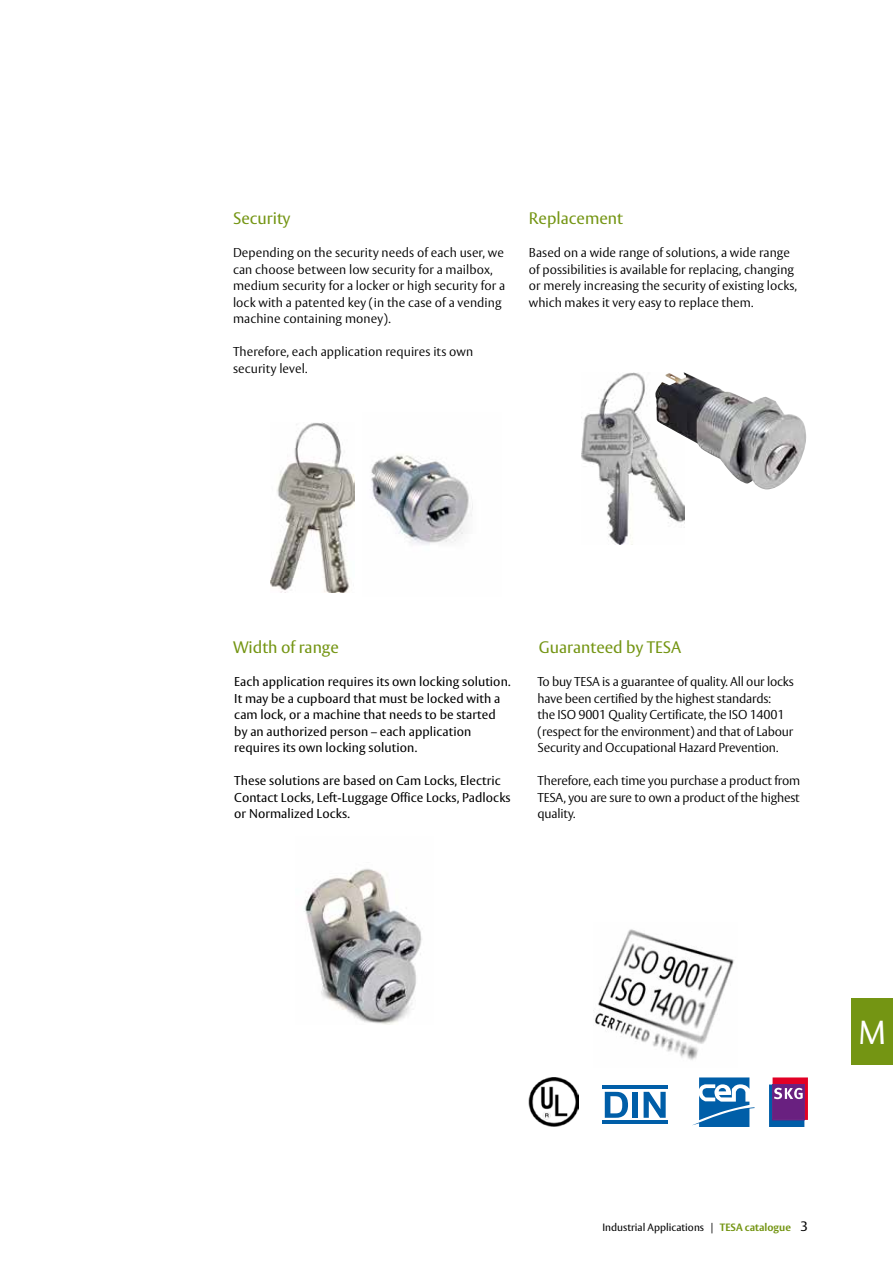
<style>
.page{position:relative;width:893px;height:1263px;background:#fff}
.page>*{position:absolute;margin:0;border:0;box-sizing:border-box;transform-origin:0 0}
.t1{font:33px "ASSA Vesta";color:#fff}
.t2{font:16.5px "ASSA Vesta";color:#749513}
.t3{font:300 12.75px/16.5px "ASSA Vesta";color:#000}
.t4{font:12.75px/16.5px "ASSA Vesta";letter-spacing:.005em;color:#000}
.t5{font:10.5px "ASSA Vesta";color:#000}
.s1{font-weight:700;color:#749513}
.s2{font-size:13.5px}
</style>
<div class="page">
<img style="left:304px;top:868px;width:118px;height:157px">
<div style="left:851px;top:999px;width:42px;height:66px;background:#749513"></div>
<img style="left:593px;top:929px;width:141px;height:131px">
<hr style="left:602px;top:1085px;width:66px;height:4px;background:#005ea8">
<hr style="left:602px;top:1121px;width:66px;height:3px;background:#005ea8">
<svg style="left:605px;top:1092px;width:23px;height:26px"></svg>
<div style="left:633px;top:1092px;width:5px;height:26px;background:#005ea8"></div>
<svg style="left:644px;top:1092px;width:22px;height:26px"></svg>
<svg style="left:692px;top:1077px;width:63px;height:50px"></svg>
<img style="left:529px;top:1077px;width:49px;height:50px">
<svg style="left:769px;top:1077px;width:39px;height:50px;background:#7d3f86"></svg>
<img style="left:581px;top:372px;width:104px;height:172px">
<img style="left:371px;top:455px;width:102px;height:90px">
<img style="left:655px;top:372px;width:152px;height:117px">
<img style="left:270px;top:422px;width:84px;height:170px">
<p class="t2" style="left:233px;top:208px;width:59px">Security</p>
<p class="t3" style="left:233px;top:245px;width:274px">Depending on the security needs of each user, we can choose between low security for a mailbox, medium security for a locker or high security for a lock with a patented key (in the case of a vending machine containing money).</p>
<p class="t3" style="left:233px;top:344px;width:242px">Therefore, each application requires its own security level.</p>
<p class="t2" style="left:529px;top:208px;width:96px">Replacement</p>
<p class="t3" style="left:529px;top:245px;width:270px">Based on a wide range of solutions, a wide range of possibilities is available for replacing, changing or merely increasing the security of existing locks, which makes it very easy to replace them.</p>
<p class="t2" style="left:233px;top:637px;width:107px">Width of range</p>
<p class="t4" style="left:234px;top:674px;width:278px">Each application requires its own locking solution.<br>It may be a cupboard that must be locked with a cam lock, or a machine that needs to be started by an authorized person – each application requires its own locking solution.</p>
<p class="t4" style="left:234px;top:773px;width:278px">These solutions are based on Cam Locks, Electric<br>Contact Locks, Left-Luggage Office Locks, Padlocks or Normalized Locks.</p>
<p class="t2" style="left:539px;top:637px;width:144px">Guaranteed by TESA</p>
<p class="t3" style="left:537px;top:674px;width:258px">To buy TESA is a guarantee of quality. All our locks have been certified by the highest standards:<br>the ISO 9001 Quality Certificate, the ISO 14001 (respect for the environment) and that of Labour Security and Occupational Hazard Prevention.</p>
<p class="t3" style="left:537px;top:773px;width:264px;text-align:justify">Therefore, each time you purchase a product from TESA, you are sure to own a product of the highest quality.</p>
<h1 class="t1" style="left:858px;top:1012px;width:29px">M</h1>
<p class="t5" style="left:602px;top:1221px;width:207px">Industrial Applications | <span class="s1">TESA catalogue</span> <span class="s2">3</span></p>
</div>
